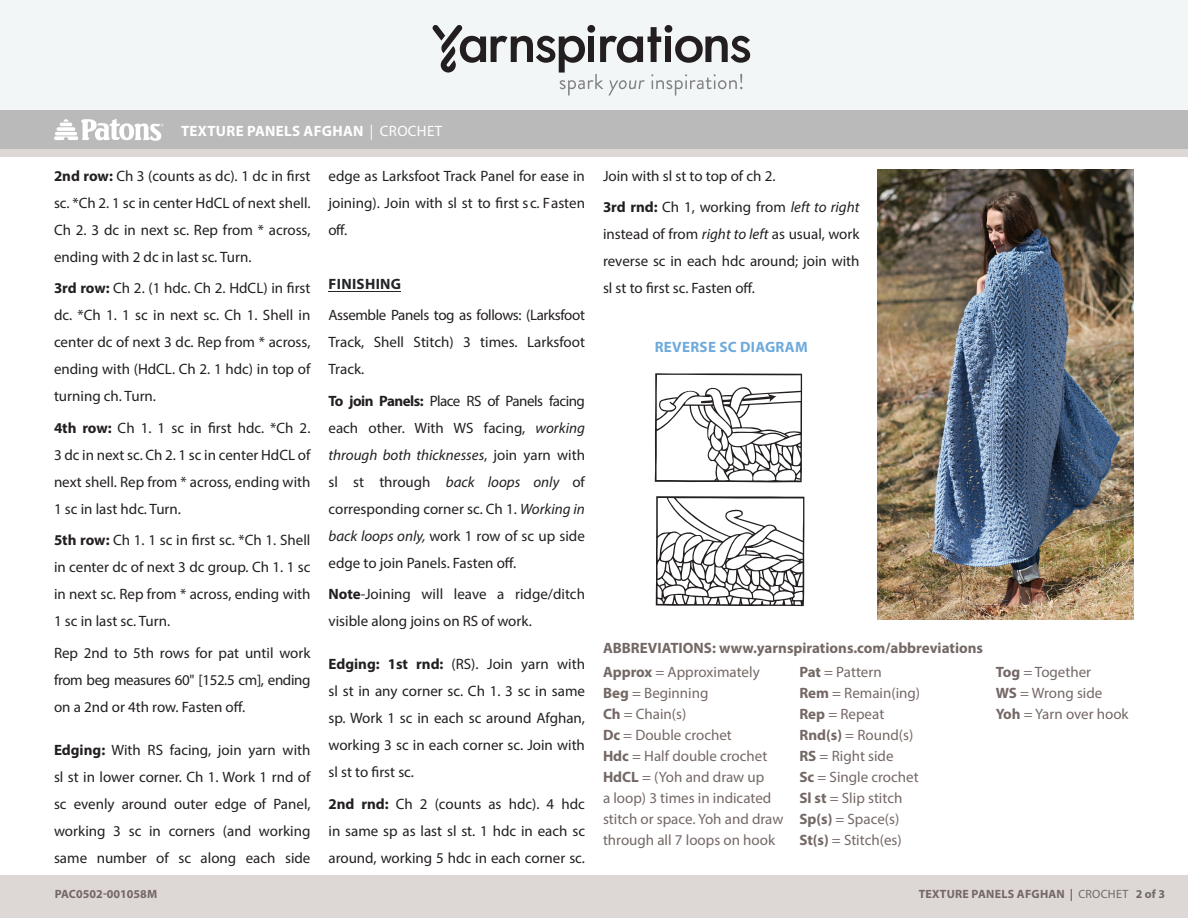
<style>
.page{position:relative;width:1188px;height:918px;background:#fff}
.page>*{position:absolute;margin:0;border:0;box-sizing:border-box;transform-origin:0 0}
.t1{font:15px/27px "Myriad Pro";color:#231f20;text-align:justify}
.t2{font:15px/21px "Myriad Pro";color:#746865}
.t3{font:700 15px/23.4px "Myriad Pro";color:#746865}
.Pattern_Title{font:700 15px "Myriad Pro";letter-spacing:.02em;color:#fff}
.t4{font:15px/31.5px "Myriad Pro";letter-spacing:-.025em;color:#231f20}
.t5{font:700 15px "Myriad Pro";letter-spacing:.02em;color:#6eaadc}
.t6{font:700 12px "Myriad Pro";letter-spacing:.02em;color:#746865}
.t7{font:700 12px "Myriad Pro";color:#746865}
.s1{font-weight:400}
.s2{font-weight:700}
.s3{font-weight:700;color:#232529}
.s4{font-style:italic}
</style>
<div class="page">
<div style="left:0;top:0;width:1188px;height:111px;background:#f3f6f7"></div>
<svg style="left:433px;top:25px;width:318px;height:71px"></svg>
<div style="left:0;top:149px;width:1188px;height:769px;background:#ddd7d6"></div>
<div style="left:0;top:157px;width:1188px;height:717px;background:#fff"></div>
<div style="left:0;top:111px;width:1188px;height:38px;background:#bababa"></div>
<svg style="left:48px;top:110px;width:127px;height:31px"></svg>
<hr style="left:329px;top:291px;width:72px;height:1px;background:#232529">
<svg style="left:877px;top:374px;width:1px;height:108px"></svg>
<svg style="left:656px;top:496px;width:149px;height:110px"></svg>
<svg style="left:655px;top:373px;width:147px;height:110px"></svg>
<img style="left:878px;top:170px;width:256px;height:450px">
<p class="Pattern_Title" style="left:181px;top:121px;width:263px">TEXTURE PANELS AFGHAN <span class="s1">| CROCHET</span></p>
<p class="Pattern_Title" style="left:181px;top:121px;width:199px">EAS E LILY DOLL <span class="s1">| CROCHET</span></p>
<p class="t1" style="left:54px;top:162px;width:258px"><span class="s2">2nd row:</span> Ch 3 (counts as dc). 1 dc in first sc. *Ch 2. 1 sc in center HdCL of next shell.<br>Ch 2. 3 dc in next sc. Rep from * across, ending with 2 dc in last sc. Turn.</p>
<p class="t1" style="left:54px;top:275px;width:258px"><span class="s2">3rd row:</span> Ch 2. (1 hdc. Ch 2. HdCL) in first dc. *Ch 1. 1 sc in next sc. Ch 1. Shell in center dc of next 3 dc. Rep from * across, ending with (HdCL. Ch 2. 1 hdc) in top of turning ch. Turn.</p>
<p class="t1" style="left:54px;top:414px;width:258px"><span class="s2">4th row:</span> Ch 1. 1 sc in first hdc. *Ch 2.<br>3 dc in next sc. Ch 2. 1 sc in center HdCL of next shell. Rep from * across, ending with 1 sc in last hdc. Turn.</p>
<p class="t1" style="left:54px;top:527px;width:258px"><span class="s2">5th row:</span> Ch 1. 1 sc in first sc. *Ch 1. Shell in center dc of next 3 dc group. Ch 1. 1 sc in next sc. Rep from * across, ending with 1 sc in last sc. Turn.</p>
<p class="t1" style="left:54px;top:639px;width:258px">Rep 2nd to 5th rows for pat until work from beg measures 60" [152.5 cm], ending on a 2nd or 4th row. Fasten off.</p>
<p class="t1" style="left:54px;top:737px;width:258px"><span class="s2">Edging:</span> With RS facing, join yarn with sl st in lower corner. Ch 1. Work 1 rnd of sc evenly around outer edge of Panel, working 3 sc in corners (and working same number of sc along each side</p>
<p class="t1" style="left:328px;top:162px;width:258px">edge as Larksfoot Track Panel for ease in joining). Join with sl st to first sc. Fasten off.</p>
<p class="t4" style="left:329px;top:268px;width:258px"><span class="s3">FINISHING<br></span>Assemble Panels tog as follows: (Larksfoot</p>
<p class="t1" style="left:329px;top:329px;width:258px">Track, Shell Stitch) 3 times. Larksfoot<br>Track.</p>
<p class="t1" style="left:328px;top:387px;width:258px"><span class="s2">To join Panels:</span> Place RS of Panels facing each other. With WS facing, <span class="s4">working through both thicknesses</span>, join yarn with sl st through <span class="s4">back loops only</span> of corresponding corner sc. Ch 1. <span class="s4">Working in back loops only,</span> work 1 row of sc up side edge to join Panels. Fasten off.</p>
<p class="t1" style="left:328px;top:580px;width:258px"><span class="s2">Note</span>-Joining will leave a ridge/ditch visible along joins on RS of work.</p>
<p class="t1" style="left:329px;top:651px;width:258px"><span class="s2">Edging: 1st rnd:</span> (RS). Join yarn with sl st in any corner sc. Ch 1. 3 sc in same sp. Work 1 sc in each sc around Afghan, working 3 sc in each corner sc. Join with sl st to first sc.</p>
<p class="t1" style="left:329px;top:790px;width:258px"><span class="s2">2nd rnd:</span> Ch 2 (counts as hdc). 4 hdc in same sp as last sl st. 1 hdc in each sc around, working 5 hdc in each corner sc.</p>
<p class="t7" style="left:55px;top:886px;width:104px">PAC0502-001058M</p>
<p class="t1" style="left:603px;top:160px;width:258px;line-height:31.5px">Join with sl st to top of ch 2.<br><span class="s2">3rd rnd:</span> Ch 1, working from <span class="s4">left to right</span></p>
<p class="t1" style="left:603px;top:221px;width:258px">instead of from <span class="s4">right to left</span> as usual, work reverse sc in each hdc around; join with sl st to first sc. Fasten off.</p>
<p class="t5" style="left:655px;top:337px;width:155px">REVERSE SC DIAGRAM</p>
<p class="t3" style="left:603px;top:636px;width:382px">ABBREVIATIONS: www.yarnspirations.com/abbreviations<br>Approx <span class="s1">= Approximately</span></p>
<p class="t2" style="left:603px;top:682px;width:182px"><span class="s2">Beg</span> = Beginning<br><span class="s2">Ch</span> = Chain(s)<br><span class="s2">Dc</span> = Double crochet<br><span class="s2">Hdc</span> = Half double crochet<br><span class="s2">HdCL</span> = (Yoh and draw up<br>a loop) 3 times in indicated stitch or space. Yoh and draw through all 7 loops on hook</p>
<p class="t2" style="left:799px;top:661px;width:122px"><span class="s2">Pat</span> = Pattern<br><span class="s2">Rem</span> = Remain(ing)<br><span class="s2">Rep</span> = Repeat<br><span class="s2">Rnd(s)</span> = Round(s)<br><span class="s2">RS</span> = Right side<br><span class="s2">Sc</span> = Single crochet<br><span class="s2">Sl st</span> = Slip stitch<br><span class="s2">Sp(s)</span> = Space(s)<br><span class="s2">St(s)</span> = Stitch(es)</p>
<p class="t2" style="left:996px;top:661px;width:134px"><span class="s2">Tog</span> = Together<br><span class="s2">WS</span> = Wrong side<br><span class="s2">Yoh</span> = Yarn over hook</p>
<p class="t6" style="left:919px;top:886px;width:248px">TEXTURE PANELS AFGHAN | <span class="s1">CROCHET</span> 2 of 3</p>
<p class="t6" style="left:939px;top:887px;width:196px">EASTER LILY DOLL | <span class="s1">CROCHET 2 of 3</span></p>
</div>
